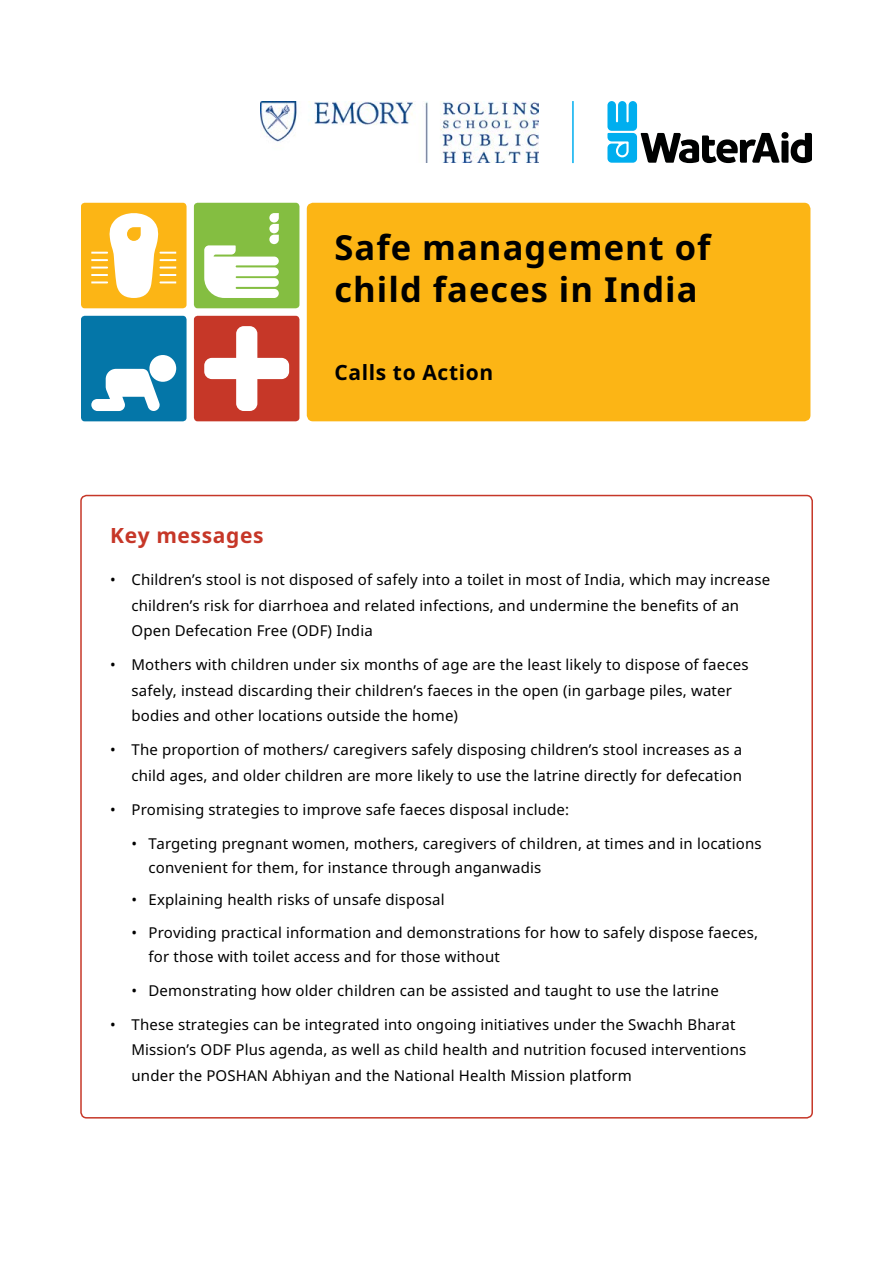
<style>
.page{position:relative;width:893px;height:1263px;background:#fff}
.page>*{position:absolute;margin:0;border:0;box-sizing:border-box;transform-origin:0 0}
.t1{font:700 34.5px/42px "Noto Sans";letter-spacing:.03em;color:#000}
.t2{font:700 21px "Noto Sans";letter-spacing:.03em;color:#000}
.t3{font:700 21px "Noto Sans";letter-spacing:.03em;color:#c63728}
.t4{font:15px/25.5px "Noto Sans";letter-spacing:.01em;color:#000}
</style>
<div class="page">
<img style="left:260px;top:101px;width:279px;height:61px">
<svg style="left:81px;top:316px;width:106px;height:105px"></svg>
<svg style="left:81px;top:203px;width:106px;height:105px"></svg>
<div style="left:307px;top:203px;width:503px;height:218px;background:#fcb515;border-radius:6px"></div>
<svg style="left:194px;top:203px;width:105px;height:105px"></svg>
<svg style="left:607px;top:101px;width:205px;height:62px"></svg>
<svg style="left:194px;top:316px;width:105px;height:105px"></svg>
<hr style="left:572px;top:101px;width:2px;height:62px;background:#00aeef">
<h1 class="t1" style="left:334px;top:225px;width:378px">Safe management of child faeces in India</h1>
<h2 class="t2" style="left:334px;top:358px;width:160px">Calls to Action</h2>
<h2 class="t3" style="left:110px;top:520px;width:155px">Key messages</h2>
<p class="t4" style="left:132px;top:566px;width:640px;text-indent:-21px">• Children’s stool is not disposed of safely into a toilet in most of India, which may increase children’s risk for diarrhoea and related infections, and undermine the benefits of an<br>Open Defecation Free (ODF) India</p>
<p class="t4" style="left:132px;top:652px;width:618px;text-indent:-21px">• Mothers with children under six months of age are the least likely to dispose of faeces safely, instead discarding their children’s faeces in the open (in garbage piles, water bodies and other locations outside the home)</p>
<p class="t4" style="left:110px;top:737px;width:633px;text-align:right">• The proportion of mothers/ caregivers safely disposing children’s stool increases as a child ages, and older children are more likely to use the latrine directly for defecation</p>
<p class="t4" style="left:110px;top:796px;width:460px">• Promising strategies to improve safe faeces disposal include:</p>
<p class="t4" style="left:149px;top:831px;width:615px;line-height:24px;text-indent:-17px">• Targeting pregnant women, mothers, caregivers of children, at times and in locations convenient for them, for instance through anganwadis</p>
<p class="t4" style="left:132px;top:887px;width:315px">• Explaining health risks of unsafe disposal</p>
<p class="t4" style="left:149px;top:920px;width:611px;line-height:24px;text-indent:-17px">• Providing practical information and demonstrations for how to safely dispose faeces, for those with toilet access and for those without</p>
<p class="t4" style="left:132px;top:977px;width:589px">• Demonstrating how older children can be assisted and taught to use the latrine</p>
<p class="t4" style="left:132px;top:1011px;width:616px;text-indent:-21px">• These strategies can be integrated into ongoing initiatives under the Swachh Bharat<br>Mission’s ODF Plus agenda, as well as child health and nutrition focused interventions under the POSHAN Abhiyan and the National Health Mission platform</p>
</div>
